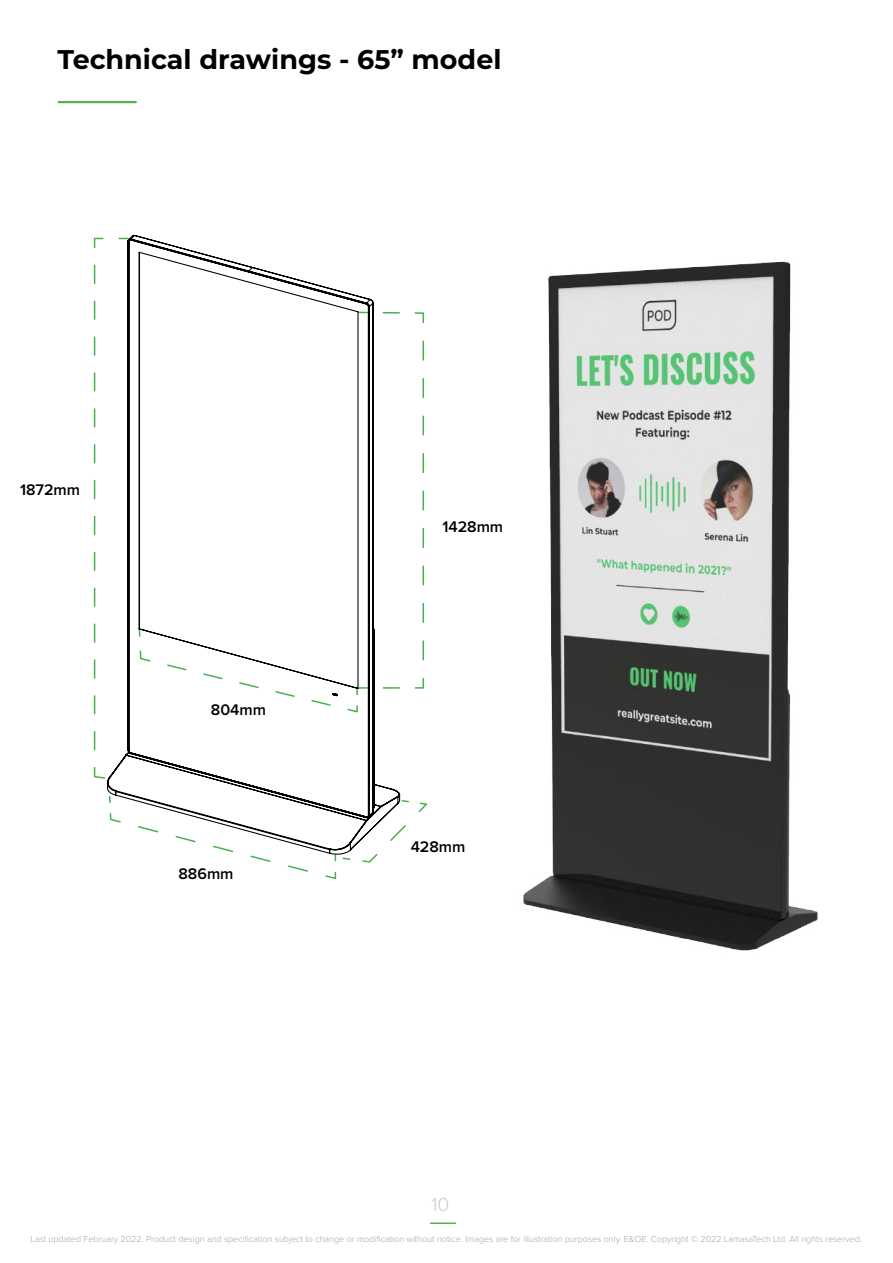
<style>
.page{position:relative;width:893px;height:1263px;background:#fff}
.page>*{position:absolute;margin:0;border:0;box-sizing:border-box;transform-origin:0 0}
.t1{font:700 27px "Montserrat";color:#000}
.t2{font:300 19.5px "Proxima Nova";color:#ccc}
.t3{font:600 15.9px "Proxima Nova";color:#000}
.t4{font:300 9px "Proxima Nova";color:#a5a5a5}
</style>
<div class="page">
<hr style="left:431px;top:1222px;width:24px;height:2px;background:#57b14a">
<hr style="left:59px;top:101px;width:77px;height:2px;background:#57b14a">
<img style="left:523px;top:261px;width:295px;height:690px">
<svg style="left:250px;top:800px;width:178px;height:80px"></svg>
<svg style="left:93px;top:237px;width:13px;height:542px"></svg>
<svg style="left:107px;top:234px;width:294px;height:621px"></svg>
<h1 class="t1" style="left:57px;top:40px;width:445px">Technical drawings - 65” model</h1>
<h3 class="t3" style="left:20px;top:478px;width:62px">1872mm</h3>
<h3 class="t3" style="left:211px;top:698px;width:57px">804mm</h3>
<h3 class="t3" style="left:178px;top:862px;width:57px">886mm</h3>
<h3 class="t3" style="left:442px;top:515px;width:62px">1428mm</h3>
<h3 class="t3" style="left:411px;top:834px;width:56px">428mm</h3>
<h2 class="t2" style="left:432px;top:1189px;width:19px">10</h2>
<p class="t4" style="left:31px;top:1232px;width:833px">Last updated February 2022. Product design and specification subject to change or modification without notice. Images are for illustration purposes only. E&amp;OE. Copyright © 2022 LamasaTech Ltd. All rights reserved.</p>
</div>
